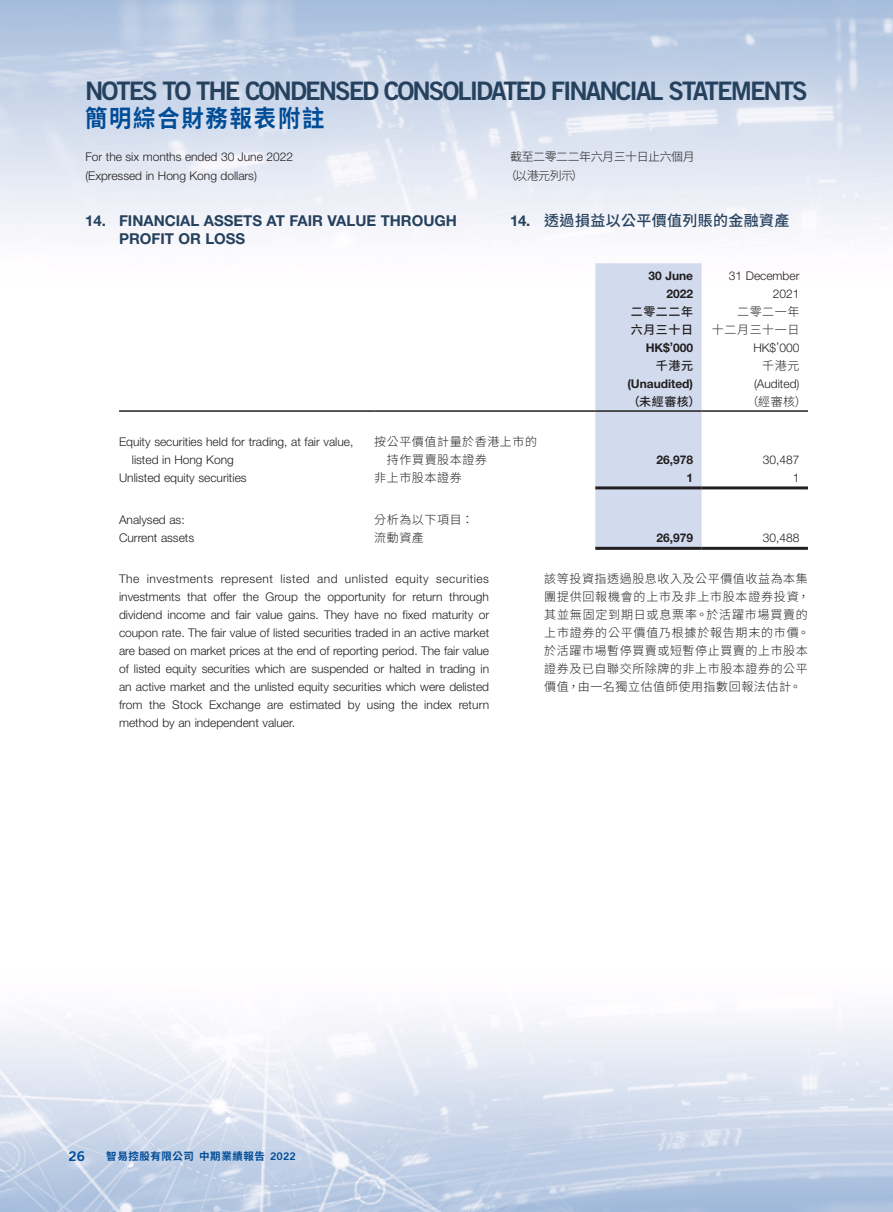
<style>
.page{position:relative;width:893px;height:1212px;background:#fff}
.page>*{position:absolute;margin:0;border:0;box-sizing:border-box;transform-origin:0 0}
.t1{font:25.5px "Trade Gothic LT Std Bd 2";letter-spacing:-.08em;color:#25415d}
.t2{font:700 24px "Source Han Sans TC";letter-spacing:.08em;color:#004c97;scale:.93 1}
.Heading_1{font:700 15px/18px "Helvetica Neue LT Std";color:#25415d}
.C_Heading_1{font:500 15px "Source Han Sans TC";letter-spacing:.025em;color:#25415d}
.t3{font:13.5px "Trade Gothic LT Std Bd 2";color:#004c97}
.Body_Text{font:300 12px/18px "Helvetica Neue LT Std";color:#231f20}
.C_Body_Text{font:300 12px/18px "Source Han Sans TC";letter-spacing:.05em;color:#231f20}
.Body_Text-2{font:300 12px/18px "Source Han Sans TC";letter-spacing:.05em;color:#231f20}
.Body_Text-3{font:700 12px "Helvetica Neue LT Std";color:#231f20}
.C_Body_Text-2{font:300 12px/18.5px "Source Han Sans TC";letter-spacing:-.04em;color:#231f20}
.Body_Text-4{font:500 12px "Source Han Sans TC";letter-spacing:.05em;color:#231f20}
.t4{font:700 10.5px "Source Han Sans TC";letter-spacing:.05em;color:#004c97}
.s1{font-family:"Helvetica Neue LT Std";font-weight:700}
.s2{font-family:"Trade Gothic LT Std Bd 2";font-weight:400}
</style>
<div class="page">
<img style="left:0;top:0;width:893px;height:1212px">
<div style="left:595px;top:263px;width:107px;height:284px;background:#d1dbed"></div>
<hr style="left:119px;top:410px;width:255px;height:2px;background:#231f20">
<hr style="left:374px;top:410px;width:221px;height:2px;background:#231f20">
<hr style="left:595px;top:410px;width:107px;height:2px;background:#231f20">
<hr style="left:702px;top:410px;width:106px;height:2px;background:#231f20">
<hr style="left:595px;top:486px;width:107px;height:3px;background:#231f20">
<hr style="left:702px;top:486px;width:106px;height:3px;background:#231f20">
<hr style="left:595px;top:547px;width:107px;height:3px;background:#231f20">
<hr style="left:702px;top:547px;width:106px;height:3px;background:#231f20">
<h1 class="t1" style="left:85px;top:75px;width:724px">NOTES TO THE CONDENSED CONSOLIDATED FINANCIAL STATEMENTS</h1>
<h2 class="t2" style="left:85px;top:105px;width:259px">簡明綜合財務報表附註</h2>
<p class="Body_Text" style="left:85px;top:148px;width:209px;line-height:18.5px">For the six months ended 30 June 2022 (Expressed in Hong Kong dollars)</p>
<p class="C_Body_Text-2" style="left:505px;top:148px;width:192px;text-indent:6px">截至二零二二年六月三十日止六個月（以港元列示）</p>
<p class="Heading_1" style="left:119px;top:211px;width:339px;text-indent:-34px">14. FINANCIAL ASSETS AT FAIR VALUE THROUGH<br>PROFIT OR LOSS</p>
<p class="C_Heading_1" style="left:510px;top:212px;width:281px"><span class="s1">14.</span> 透過損益以公平價值列賬的金融資產</p>
<p class="Body_Text-3" style="left:648px;top:268px;width:46px">30 June</p>
<p class="Body_Text-3" style="left:666px;top:286px;width:28px">2022</p>
<p class="Body_Text-4" style="left:631px;top:305px;width:64px">二零二二年</p>
<p class="Body_Text-4" style="left:631px;top:323px;width:64px">六月三十日</p>
<p class="Body_Text" style="left:729px;top:266px;width:72px">31 December</p>
<p class="Body_Text" style="left:773px;top:284px;width:28px">2021</p>
<p class="Body_Text-2" style="left:737px;top:303px;width:64px">二零二一年</p>
<p class="Body_Text-2" style="left:712px;top:321px;width:89px">十二月三十一日</p>
<p class="Body_Text-3" style="left:646px;top:340px;width:49px">HK$’000</p>
<p class="Body_Text" style="left:753px;top:338px;width:48px">HK$’000</p>
<p class="Body_Text-4" style="left:656px;top:359px;width:39px">千港元</p>
<p class="Body_Text-2" style="left:762px;top:357px;width:39px">千港元</p>
<p class="Body_Text-3" style="left:627px;top:376px;width:67px">(Unaudited)</p>
<p class="Body_Text" style="left:754px;top:374px;width:47px">(Audited)</p>
<p class="Body_Text-4" style="left:628px;top:395px;width:74px">（未經審核）</p>
<p class="Body_Text-2" style="left:747px;top:393px;width:62px">（經審核）</p>
<p class="Body_Text" style="left:132px;top:432px;width:223px;text-indent:-13px">Equity securities held for trading, at fair value, listed in Hong Kong</p>
<p class="Body_Text-2" style="left:387px;top:432px;width:152px;text-indent:-13px">按公平價值計量於香港上市的持作買賣股本證券</p>
<p class="Body_Text-3" style="left:657px;top:452px;width:38px">26,978</p>
<p class="Body_Text" style="left:763px;top:450px;width:38px">30,487</p>
<p class="Body_Text" style="left:119px;top:468px;width:129px">Unlisted equity securities</p>
<p class="Body_Text-2" style="left:374px;top:468px;width:89px">非上市股本證券</p>
<p class="Body_Text-3" style="left:686px;top:470px;width:8px">1</p>
<p class="Body_Text" style="left:793px;top:468px;width:8px">1</p>
<p class="Body_Text" style="left:119px;top:510px;width:67px">Analysed as:</p>
<p class="Body_Text-2" style="left:374px;top:511px;width:101px">分析為以下項目：</p>
<p class="Body_Text" style="left:119px;top:528px;width:77px">Current assets</p>
<p class="Body_Text-2" style="left:374px;top:529px;width:51px">流動資產</p>
<p class="Body_Text-3" style="left:657px;top:530px;width:38px">26,979</p>
<p class="Body_Text" style="left:763px;top:528px;width:38px">30,488</p>
<p class="Body_Text" style="left:119px;top:569px;width:372px;text-align:justify">The investments represent listed and unlisted equity securities investments that offer the Group the opportunity for return through dividend income and fair value gains. They have no fixed maturity or coupon rate. The fair value of listed securities traded in an active market are based on market prices at the end of reporting period. The fair value of listed equity securities which are suspended or halted in trading in an active market and the unlisted equity securities which were delisted from the Stock Exchange are estimated by using the index return method by an independent valuer.</p>
<p class="C_Body_Text" style="left:544px;top:570px;width:267px">該等投資指透過股息收入及公平價值收益為本集團提供回報機會的上市及非上市股本證券投資，其並無固定到期日或息票率。於活躍市場買賣的上市證券的公平價值乃根據於報告期末的市價。於活躍市場暫停買賣或短暫停止買賣的上市股本證券及已自聯交所除牌的非上市股本證券的公平價值，由一名獨立估值師使用指數回報法估計。</p>
<p class="t3" style="left:69px;top:1148px;width:18px">26</p>
<p class="t4" style="left:106px;top:1150px;width:191px">智易控股有限公司 中期業績報告 <span class="s2">2022</span></p>
</div>
